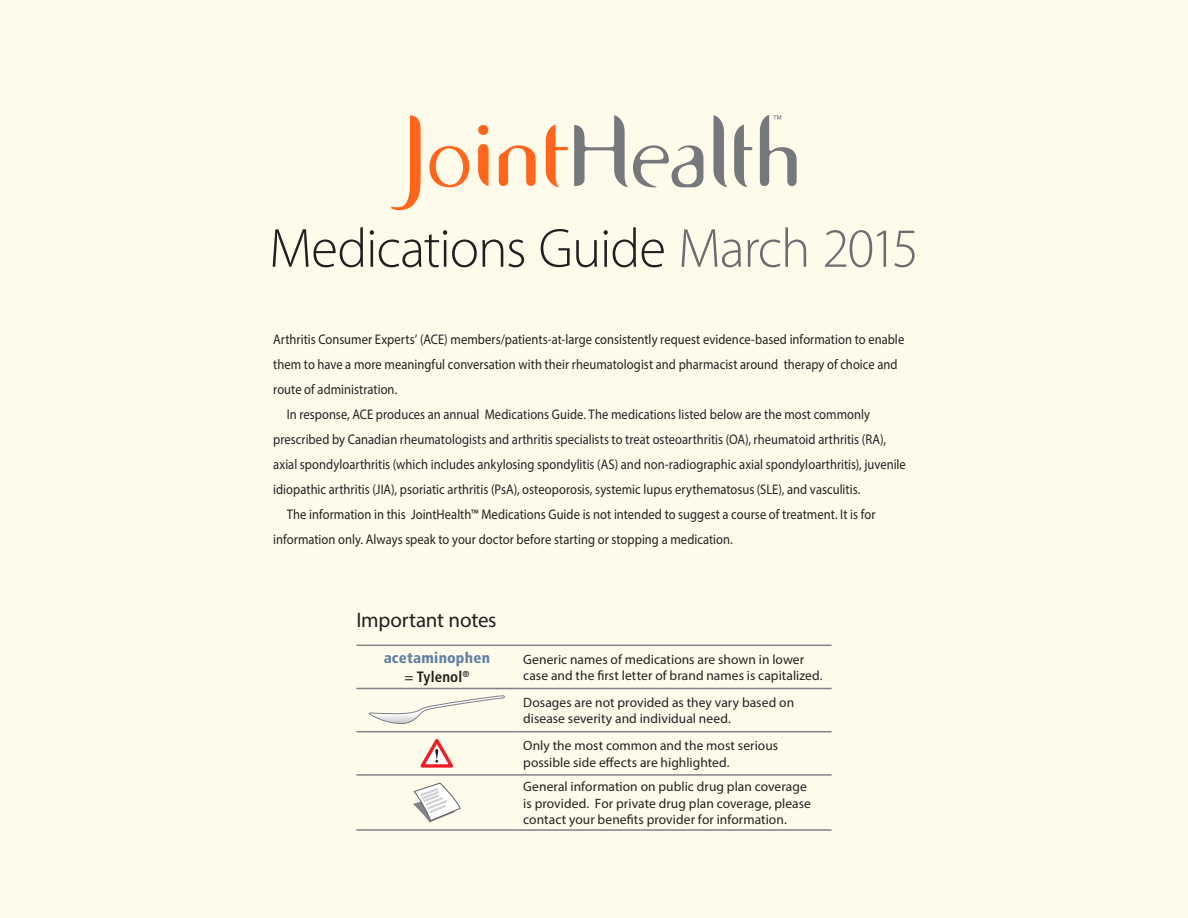
<style>
.page{position:relative;width:1188px;height:918px;background:#fefbeb}
.page>*{position:absolute;margin:0;border:0;box-sizing:border-box;transform-origin:0 0}
.DrugName{font:300 55.5px "Myriad Pro";letter-spacing:-.02em;color:#231f20}
.cell_text{font:21px "Myriad Pro";letter-spacing:-.01em;color:#231f20}
.DrugName-2{font:900 condensed 15px "Frutiger";letter-spacing:.015em;color:#6180a4}
.cell_text-2{font:700 condensed 15px "Frutiger";letter-spacing:.005em;color:#231f20}
.text_indent{font:13.95px/25px "Myriad Pro";color:#231f20;scale:.9 1}
.text_indent-2{font:13.5px/16.5px "Myriad Pro";letter-spacing:.005em;color:#231f20}
.s1{color:#6c6d70}
.s2{font-weight:400}
</style>
<div class="page">
<hr style="left:356px;top:645px;width:161px;height:1px;background:#808285">
<hr style="left:517px;top:645px;width:315px;height:1px;background:#808285">
<hr style="left:356px;top:688px;width:161px;height:1px;background:#808285">
<hr style="left:517px;top:688px;width:315px;height:1px;background:#808285">
<hr style="left:356px;top:731px;width:161px;height:1px;background:#808285">
<hr style="left:517px;top:731px;width:315px;height:1px;background:#808285">
<hr style="left:356px;top:774px;width:161px;height:2px;background:#808285">
<hr style="left:517px;top:774px;width:315px;height:2px;background:#808285">
<hr style="left:356px;top:829px;width:161px;height:2px;background:#808285">
<hr style="left:517px;top:829px;width:315px;height:2px;background:#808285">
<svg style="left:368px;top:695px;width:137px;height:29px"></svg>
<svg style="left:420px;top:739px;width:33px;height:29px"></svg>
<svg style="left:413px;top:783px;width:48px;height:39px"></svg>
<svg style="left:391px;top:115px;width:30px;height:95px"></svg>
<svg style="left:429px;top:146px;width:40px;height:41px"></svg>
<div style="left:478px;top:125px;width:10px;height:10px;background:#ff661c;border-radius:50%"></div>
<svg style="left:499px;top:145px;width:37px;height:41px"></svg>
<svg style="left:546px;top:125px;width:22px;height:62px"></svg>
<svg style="left:478px;top:144px;width:11px;height:42px"></svg>
<svg style="left:734px;top:125px;width:18px;height:62px"></svg>
<svg style="left:714px;top:115px;width:14px;height:72px"></svg>
<svg style="left:574px;top:115px;width:129px;height:72px"></svg>
<svg style="left:760px;top:115px;width:37px;height:71px"></svg>
<p class="DrugName" style="left:269px;top:215px;width:651px">Medications Guide <span class="s1">March 2015</span></p>
<p class="text_indent" style="left:273px;top:327px;width:703px">Arthritis Consumer Experts’ (ACE) members/patients-at-large consistently request evidence-based information to enable them to have a more meaningful conversation with their rheumatologist and pharmacist around therapy of choice and route of administration.</p>
<p class="text_indent" style="left:273px;top:402px;width:704px;text-indent:14px">In response, ACE produces an annual Medications Guide. The medications listed below are the most commonly prescribed by Canadian rheumatologists and arthritis specialists to treat osteoarthritis (OA), rheumatoid arthritis (RA), axial spondyloarthritis (which includes ankylosing spondylitis (AS) and non-radiographic axial spondyloarthritis), juvenile idiopathic arthritis (JIA), psoriatic arthritis (PsA), osteoporosis, systemic lupus erythematosus (SLE), and vasculitis.</p>
<p class="text_indent" style="left:273px;top:502px;width:671px;text-indent:14px">The information in this JointHealth™ Medications Guide is not intended to suggest a course of treatment. It is for information only. Always speak to your doctor before starting or stopping a medication.</p>
<p class="cell_text" style="left:356px;top:607px;width:142px">Important notes</p>
<p class="DrugName-2" style="left:384px;top:649px;width:108px">acetaminophen</p>
<p class="cell_text-2" style="left:404px;top:668px;width:67px"><span class="s2">=</span> Tylenol<sup>®</sup></p>
<p class="text_indent-2" style="left:523px;top:651px;width:301px">Generic names of medications are shown in lower case and the first letter of brand names is capitalized.</p>
<p class="text_indent-2" style="left:523px;top:694px;width:272px">Dosages are not provided as they vary based on disease severity and individual need.</p>
<p class="text_indent-2" style="left:523px;top:737px;width:256px">Only the most common and the most serious possible side effects are highlighted.</p>
<p class="text_indent-2" style="left:523px;top:778px;width:289px">General information on public drug plan coverage is provided. For private drug plan coverage, please contact your benefits provider for information.</p>
</div>
